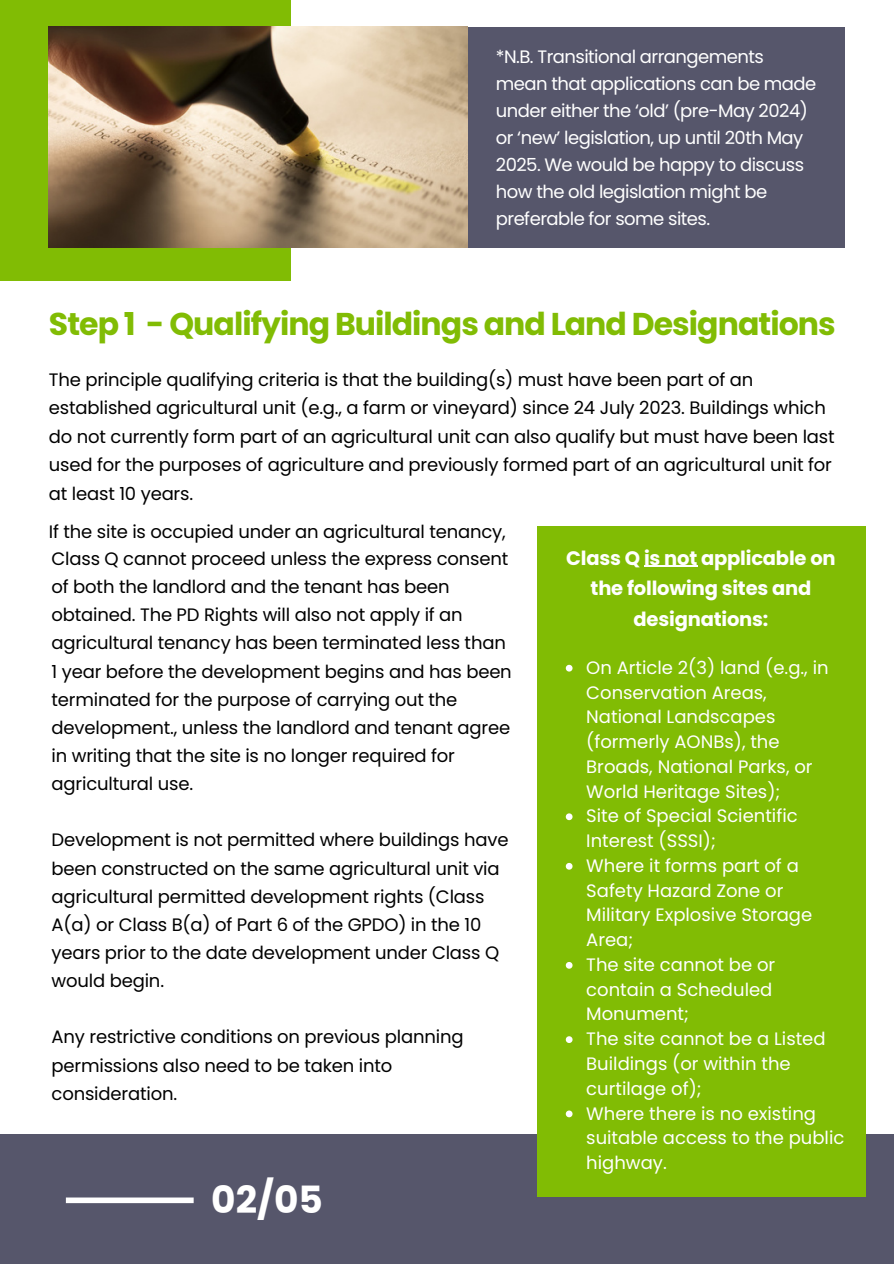
<style>
.page{position:relative;width:894px;height:1264px;background:#fff}
.page>*{position:absolute;margin:0;border:0;box-sizing:border-box;transform-origin:0 0}
.t1{font:700 37.5px "Poppins";color:#fff}
.t2{font:700 31.5px "Poppins";letter-spacing:-.03em;color:#81bc04}
.t3{font:700 19.5px/30.3px "Poppins";letter-spacing:-.01em;color:#fff;text-align:center}
.t4{font:18px/28.2px "Poppins";letter-spacing:-.01em;color:#000}
.t5{font:18px/24.8px "Poppins";color:#fff}
.t6{font:18px/27px "Poppins";letter-spacing:-.03em;color:#fff}
</style>
<div class="page">
<div style="left:467px;top:27px;width:377px;height:220px;background:#56566b"></div>
<div style="left:0;top:0;width:290px;height:281px;background:#81bc04"></div>
<div style="left:0;top:1134px;width:893px;height:129px;background:#56566b"></div>
<div style="left:536px;top:526px;width:329px;height:670px;background:#81bc04"></div>
<div style="left:66px;top:1197px;width:127px;height:6px;background:#fff"></div>
<img style="left:49px;top:27px;width:418px;height:220px">
<hr style="left:643px;top:566px;width:54px;height:1px;background:#fff">
<svg style="left:565px;top:664px;width:7px;height:7px"></svg>
<svg style="left:565px;top:813px;width:7px;height:7px"></svg>
<svg style="left:565px;top:862px;width:7px;height:7px"></svg>
<svg style="left:565px;top:962px;width:7px;height:6px"></svg>
<svg style="left:565px;top:1036px;width:7px;height:6px"></svg>
<svg style="left:565px;top:1110px;width:7px;height:7px"></svg>
<p class="t6" style="left:495px;top:43px;width:322px">*N.B. Transitional arrangements mean that applications can be made under either the ‘old’ (pre-May 2024) or ‘new’ legislation, up until 20th May 2025. We would be happy to discuss how the old legislation might be preferable for some sites.</p>
<h2 class="t2" style="left:49px;top:302px;width:788px">Step 1 - Qualifying Buildings and Land Designations</h2>
<h3 class="t4" style="left:49px;top:365px;width:787px">The principle qualifying criteria is that the building(s) must have been part of an established agricultural unit (e.g., a farm or vineyard) since 24 July 2023. Buildings which do not currently form part of an agricultural unit can also qualify but must have been last used for the purposes of agriculture and previously formed part of an agricultural unit for at least 10 years.</h3>
<p class="t4" style="left:49px;top:517px;width:458px">If the site is occupied under an agricultural tenancy,</p>
<p class="t4" style="left:52px;top:544px;width:461px">Class Q cannot proceed unless the express consent of both the landlord and the tenant has been obtained. The PD Rights will also not apply if an agricultural tenancy has been terminated less than 1 year before the development begins and has been terminated for the purpose of carrying out the development., unless the landlord and tenant agree in writing that the site is no longer required for agricultural use.</p>
<p class="t4" style="left:52px;top:826px;width:458px">Development is not permitted where buildings have been constructed on the same agricultural unit via agricultural permitted development rights (Class A(a) or Class B(a) of Part 6 of the GPDO) in the 10 years prior to the date development under Class Q would begin.</p>
<p class="t4" style="left:52px;top:1022px;width:413px">Any restrictive conditions on previous planning permissions also need to be taken into consideration.</p>
<p class="t3" style="left:566px;top:542px;width:271px">Class Q is not applicable on the following sites and designations:</p>
<p class="t5" style="left:586px;top:655px;width:244px">On Article 2(3) land (e.g., in<br>Conservation Areas,<br>National Landscapes (formerly AONBs), the<br>Broads, National Parks, or<br>World Heritage Sites);</p>
<p class="t5" style="left:586px;top:803px;width:213px">Site of Special Scientific<br>Interest (SSSI);</p>
<p class="t5" style="left:586px;top:853px;width:227px">Where it forms part of a<br>Safety Hazard Zone or<br>Military Explosive Storage<br>Area;</p>
<p class="t5" style="left:586px;top:952px;width:190px">The site cannot be or contain a Scheduled<br>Monument;</p>
<p class="t5" style="left:586px;top:1026px;width:241px">The site cannot be a Listed<br>Buildings (or within the curtilage of);</p>
<h1 class="t5" style="left:586px;top:1100px;width:259px">Where there is no existing suitable access to the public highway.</h1>
<p class="t1" style="left:211px;top:1173px;width:113px">02/05</p>
</div>
